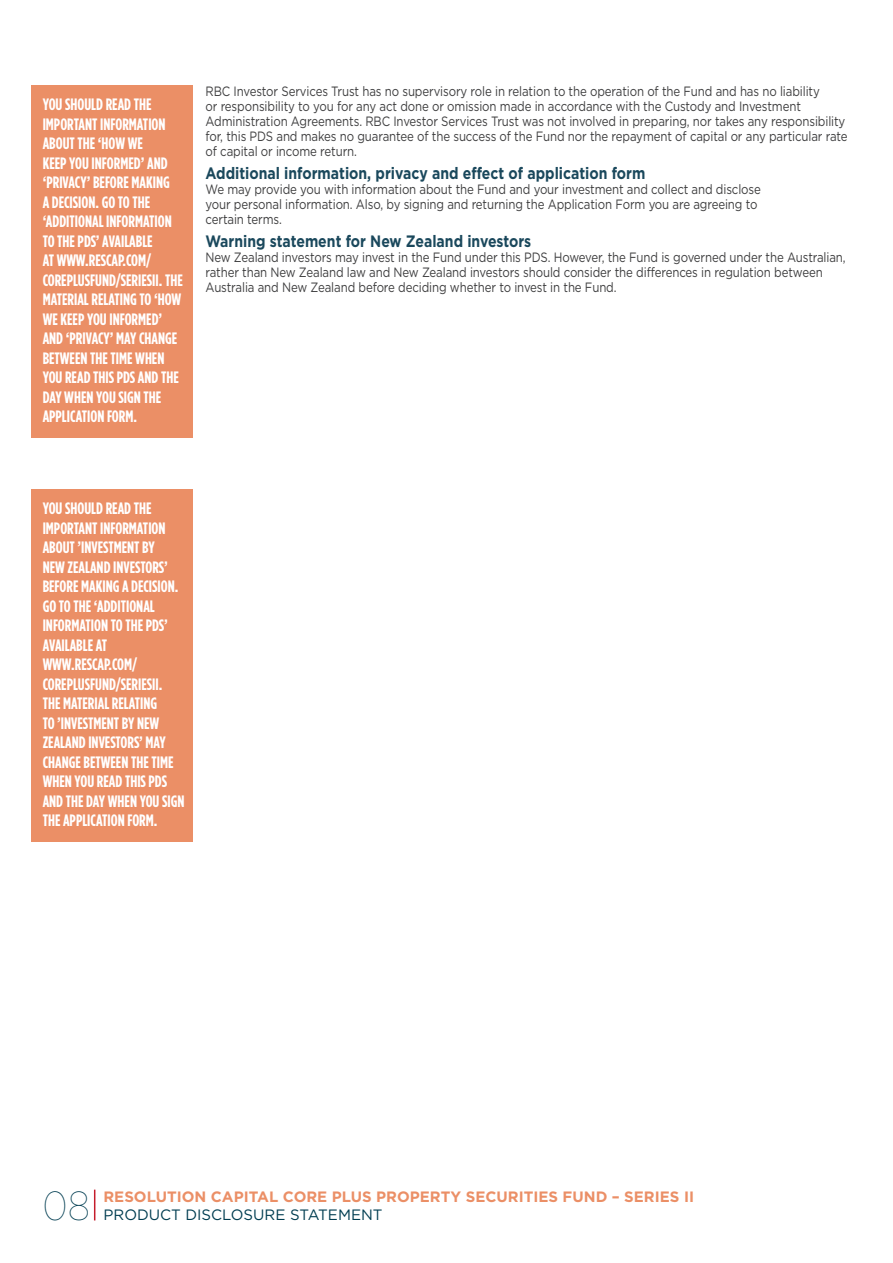
<style>
.page{position:relative;width:893px;height:1263px;background:#fff}
.page>*{position:absolute;margin:0;border:0;box-sizing:border-box;transform-origin:0 0}
.t1{font:100 40.5px "Gotham";color:#013d51;scale:.88 1}
.t2{font:700 16.5px/19.5px "Gotham Condensed";color:#fff}
.t3{font:700 16.5px "Gotham";color:#1a485c;scale:.85 1}
.t4{font:700 15px "Gotham";color:#eb8f66}
.t5{font:15px "Gotham";color:#013d51}
.t6{font:13.5px/15px "Gotham";letter-spacing:-.01em;color:#3e3e3f;scale:.85 1}
</style>
<div class="page">
<hr style="left:94px;top:1189px;width:1px;height:31px;background:#c51c2b">
<div style="left:31px;top:86px;width:162px;height:352px;background:#eb8f66"></div>
<div style="left:31px;top:490px;width:162px;height:352px;background:#eb8f66"></div>
<p class="t2" style="left:43px;top:94px;width:142px">YOU SHOULD READ THE<br>IMPORTANT INFORMATION<br>ABOUT THE ‘HOW WE<br>KEEP YOU INFORMED’ AND ‘PRIVACY’ BEFORE MAKING<br>A DECISION. GO TO THE ‘ADDITIONAL INFORMATION<br>TO THE PDS’ AVAILABLE<br>AT WWW.RESCAP.COM/<br>COREPLUSFUND/SERIESII. THE<br>MATERIAL RELATING TO ‘HOW<br>WE KEEP YOU INFORMED’<br>AND ‘PRIVACY’ MAY CHANGE<br>BETWEEN THE TIME WHEN<br>YOU READ THIS PDS AND THE<br>DAY WHEN YOU SIGN THE<br>APPLICATION FORM.</p>
<p class="t6" style="left:206px;top:84px;width:757px">RBC Investor Services Trust has no supervisory role in relation to the operation of the Fund and has no liability<br>or responsibility to you for any act done or omission made in accordance with the Custody and Investment Administration Agreements. RBC Investor Services Trust was not involved in preparing, nor takes any responsibility for, this PDS and makes no guarantee of the success of the Fund nor the repayment of capital or any particular rate of capital or income return.</p>
<p class="t3" style="left:206px;top:164px;width:519px">Additional information, privacy and effect of application form</p>
<p class="t6" style="left:206px;top:182px;width:655px">We may provide you with information about the Fund and your investment and collect and disclose your personal information. Also, by signing and returning the Application Form you are agreeing to certain terms.</p>
<p class="t3" style="left:206px;top:232px;width:385px">Warning statement for New Zealand investors</p>
<p class="t6" style="left:206px;top:250px;width:755px">New Zealand investors may invest in the Fund under this PDS. However, the Fund is governed under the Australian, rather than New Zealand law and New Zealand investors should consider the differences in regulation between<br>Australia and New Zealand before deciding whether to invest in the Fund.</p>
<p class="t2" style="left:43px;top:498px;width:143px">YOU SHOULD READ THE<br>IMPORTANT INFORMATION<br>ABOUT ’INVESTMENT BY<br>NEW ZEALAND INVESTORS’<br>BEFORE MAKING A DECISION.<br>GO TO THE ‘ADDITIONAL<br>INFORMATION TO THE PDS’<br>AVAILABLE AT<br>WWW.RESCAP.COM/<br>COREPLUSFUND/SERIESII.<br>THE MATERIAL RELATING<br>TO ’INVESTMENT BY NEW<br>ZEALAND INVESTORS’ MAY<br>CHANGE BETWEEN THE TIME<br>WHEN YOU READ THIS PDS<br>AND THE DAY WHEN YOU SIGN<br>THE APPLICATION FORM.</p>
<h1 class="t1" style="left:43px;top:1184px;width:55px">08</h1>
<p class="t4" style="left:103px;top:1188px;width:592px">RESOLUTION CAPITAL CORE PLUS PROPERTY SECURITIES FUND – SERIES II</p>
<p class="t5" style="left:103px;top:1207px;width:281px">PRODUCT DISCLOSURE STATEMENT</p>
</div>
